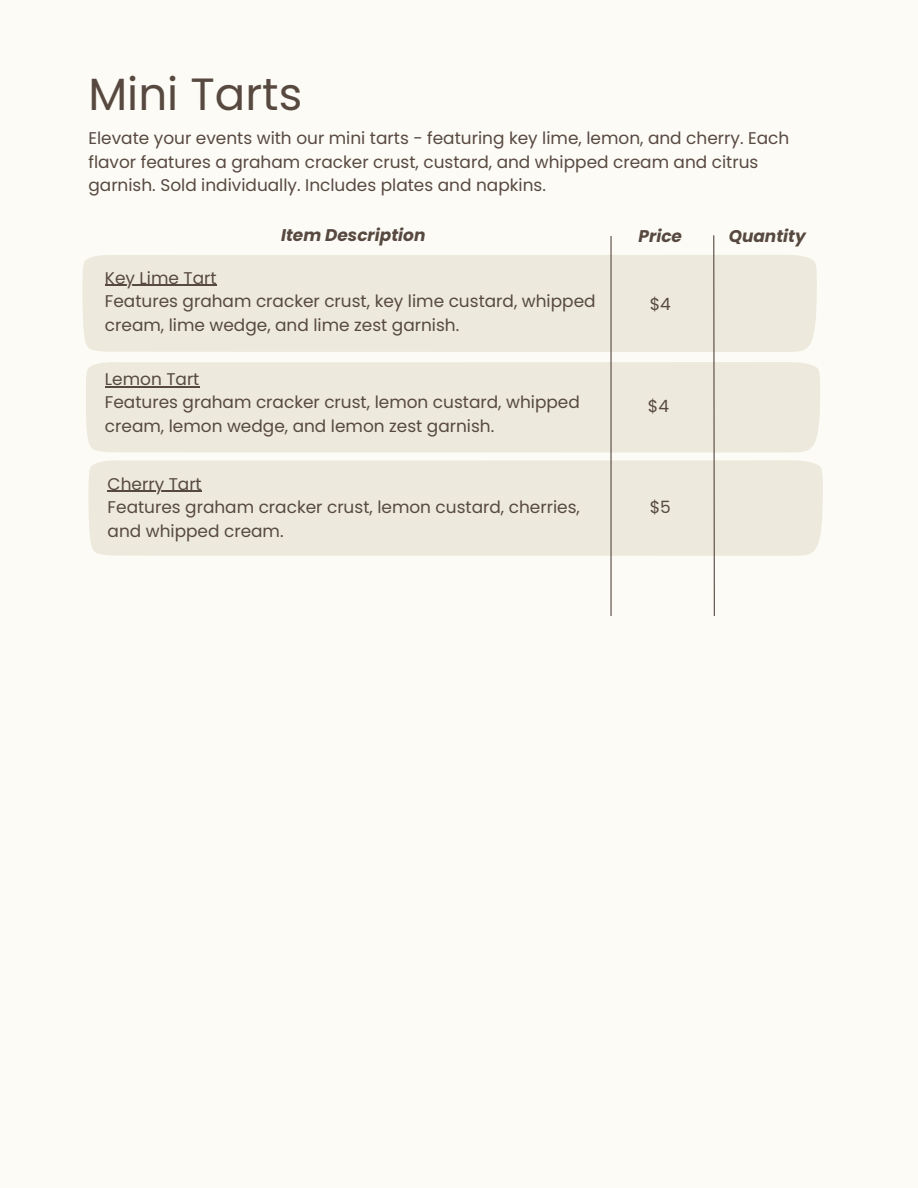
<style>
.page{position:relative;width:918px;height:1188px;background:#fcfbf6}
.page>*{position:absolute;margin:0;border:0;box-sizing:border-box;transform-origin:0 0}
.t1{font:45.15px "Poppins";color:#574940}
.t2{font:16.95px/23.7px "Poppins";color:#574940}
.t3{font:italic 700 16.95px "Poppins";color:#574940}
</style>
<div class="page">
<div style="left:82px;top:255px;width:735px;height:97px;background:#ede9dc"></div>
<hr style="left:105px;top:285px;width:112px;height:1px;background:#574940">
<div style="left:88px;top:460px;width:735px;height:96px;background:#ede9dc"></div>
<hr style="left:108px;top:491px;width:94px;height:1px;background:#574940">
<div style="left:86px;top:362px;width:734px;height:91px;background:#ede9dc"></div>
<hr style="left:105px;top:386px;width:94px;height:1px;background:#574940">
<hr style="left:610px;top:236px;width:2px;height:380px;background:#574940">
<svg style="left:713px;top:235px;width:2px;height:381px"></svg>
<h1 class="t1" style="left:88px;top:62px;width:215px">Mini Tarts</h1>
<p class="t2" style="left:88px;top:126px;width:702px">Elevate your events with our mini tarts - featuring key lime, lemon, and cherry. Each flavor features a graham cracker crust, custard, and whipped cream and citrus garnish. Sold individually. Includes plates and napkins.</p>
<h2 class="t3" style="left:281px;top:223px;width:146px">Item Description</h2>
<h2 class="t3" style="left:639px;top:225px;width:45px">Price</h2>
<h2 class="t3" style="left:729px;top:225px;width:79px">Quantity</h2>
<p class="t2" style="left:105px;top:266px;width:113px">Key Lime Tart</p>
<p class="t2" style="left:105px;top:289px;width:492px">Features graham cracker crust, key lime custard, whipped cream, lime wedge, and lime zest garnish.</p>
<p class="t2" style="left:650px;top:292px;width:23px">$4</p>
<p class="t2" style="left:105px;top:367px;width:96px">Lemon Tart</p>
<p class="t2" style="left:105px;top:391px;width:476px">Features graham cracker crust, lemon custard, whipped cream, lemon wedge, and lemon zest garnish.</p>
<p class="t2" style="left:648px;top:395px;width:23px">$4</p>
<p class="t2" style="left:108px;top:472px;width:96px">Cherry Tart</p>
<p class="t2" style="left:108px;top:495px;width:474px">Features graham cracker crust, lemon custard, cherries, and whipped cream.</p>
<p class="t2" style="left:650px;top:495px;width:23px">$5</p>
</div>
